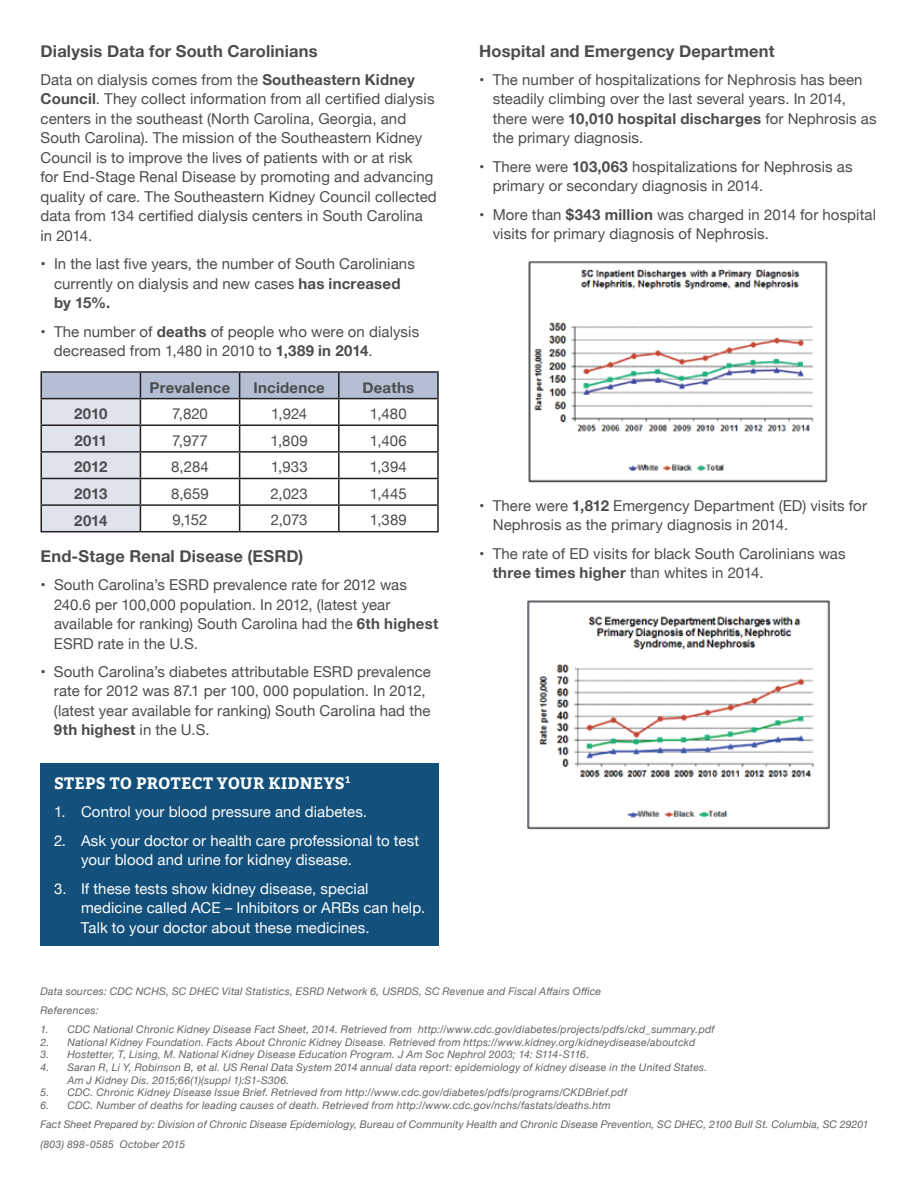
<style>
.page{position:relative;width:918px;height:1188px;background:#fff}
.page>*{position:absolute;margin:0;border:0;box-sizing:border-box;transform-origin:0 0}
.t1{font:700 16.5px "Helvetica Neue";letter-spacing:.01em;color:#4b4c4d}
.t2{font:700 16.5px "Bitter";letter-spacing:.02em;color:#fff}
.t3{font:15px/19.5px "Helvetica Neue";letter-spacing:.005em;color:#4b4c4d}
.t4{font:15px/19.5px "Helvetica Neue";letter-spacing:.005em;color:#fff}
.t5{font:700 15px "Helvetica Neue";letter-spacing:.015em;color:#4b4c4d}
.t6{font:italic 10.5px/19.4px "Helvetica Neue";letter-spacing:.02em;color:#636366}
.s1{font-weight:700}
</style>
<div class="page">
<hr style="left:40px;top:371px;width:100px;height:2px;background:#231f20">
<hr style="left:40px;top:373px;width:2px;height:25px;background:#231f20">
<hr style="left:140px;top:371px;width:100px;height:2px;background:#231f20">
<hr style="left:240px;top:371px;width:99px;height:2px;background:#231f20">
<hr style="left:339px;top:371px;width:100px;height:2px;background:#231f20">
<hr style="left:437px;top:373px;width:2px;height:25px;background:#231f20">
<hr style="left:40px;top:398px;width:100px;height:1px;background:#231f20">
<hr style="left:40px;top:399px;width:2px;height:25px;background:#231f20">
<hr style="left:339px;top:398px;width:100px;height:1px;background:#231f20">
<hr style="left:437px;top:399px;width:2px;height:25px;background:#231f20">
<hr style="left:40px;top:424px;width:100px;height:2px;background:#231f20">
<hr style="left:40px;top:426px;width:2px;height:25px;background:#231f20">
<hr style="left:339px;top:424px;width:100px;height:2px;background:#231f20">
<hr style="left:437px;top:426px;width:2px;height:25px;background:#231f20">
<hr style="left:40px;top:451px;width:100px;height:2px;background:#231f20">
<hr style="left:40px;top:453px;width:2px;height:25px;background:#231f20">
<hr style="left:339px;top:451px;width:100px;height:2px;background:#231f20">
<hr style="left:437px;top:453px;width:2px;height:25px;background:#231f20">
<hr style="left:40px;top:478px;width:100px;height:1px;background:#231f20">
<hr style="left:40px;top:479px;width:2px;height:25px;background:#231f20">
<hr style="left:339px;top:478px;width:100px;height:1px;background:#231f20">
<hr style="left:437px;top:479px;width:2px;height:25px;background:#231f20">
<hr style="left:40px;top:504px;width:100px;height:2px;background:#231f20">
<hr style="left:40px;top:506px;width:2px;height:25px;background:#231f20">
<svg style="left:41px;top:372px;width:397px;height:159px"></svg>
<hr style="left:339px;top:504px;width:100px;height:2px;background:#231f20">
<hr style="left:338px;top:506px;width:2px;height:25px;background:#231f20">
<hr style="left:437px;top:506px;width:2px;height:25px;background:#231f20">
<hr style="left:40px;top:531px;width:100px;height:1px;background:#231f20">
<hr style="left:140px;top:531px;width:100px;height:1px;background:#231f20">
<hr style="left:240px;top:531px;width:99px;height:1px;background:#231f20">
<hr style="left:339px;top:531px;width:100px;height:1px;background:#231f20">
<img style="left:528px;top:261px;width:300px;height:222px">
<img style="left:527px;top:600px;width:303px;height:230px">
<div style="left:40px;top:764px;width:399px;height:182px;background:#13507b"></div>
<p class="t1" style="left:40px;top:38px;width:279px">Dialysis Data for South Carolinians</p>
<p class="t3" style="left:40px;top:71px;width:398px">Data on dialysis comes from the <span class="s1">Southeastern Kidney Council</span>. They collect information from all certified dialysis centers in the southeast (North Carolina, Georgia, and South Carolina). The mission of the Southeastern Kidney Council is to improve the lives of patients with or at risk<br>for End-Stage Renal Disease by promoting and advancing quality of care. The Southeastern Kidney Council collected data from 134 certified dialysis centers in South Carolina in 2014.</p>
<p class="t3" style="left:54px;top:255px;width:362px;text-indent:-14px">• In the last five years, the number of South Carolinians currently on dialysis and new cases <span class="s1">has increased by 15%.</span></p>
<p class="t3" style="left:54px;top:323px;width:367px;text-indent:-13px">• The number of <span class="s1">deaths</span> of people who were on dialysis decreased from 1,480 in 2010 to <span class="s1">1,389 in 2014</span>.</p>
<p class="t5" style="left:150px;top:375px;width:82px">Prevalence</p>
<p class="t5" style="left:254px;top:375px;width:73px">Incidence</p>
<p class="t5" style="left:363px;top:375px;width:53px">Deaths</p>
<p class="t5" style="left:74px;top:402px;width:35px">2010</p>
<p class="t3" style="left:172px;top:405px;width:37px">7,820</p>
<p class="t3" style="left:271px;top:405px;width:38px">1,924</p>
<p class="t3" style="left:370px;top:405px;width:38px">1,480</p>
<p class="t5" style="left:74px;top:429px;width:34px">2011</p>
<p class="t3" style="left:172px;top:431px;width:37px">7,977</p>
<p class="t3" style="left:271px;top:431px;width:39px">1,809</p>
<p class="t3" style="left:370px;top:431px;width:38px">1,406</p>
<p class="t5" style="left:74px;top:455px;width:35px">2012</p>
<p class="t3" style="left:171px;top:458px;width:39px">8,284</p>
<p class="t3" style="left:271px;top:458px;width:38px">1,933</p>
<p class="t3" style="left:370px;top:458px;width:38px">1,394</p>
<p class="t5" style="left:74px;top:482px;width:35px">2013</p>
<p class="t3" style="left:171px;top:485px;width:39px">8,659</p>
<p class="t3" style="left:271px;top:485px;width:39px">2,023</p>
<p class="t3" style="left:370px;top:485px;width:38px">1,445</p>
<p class="t5" style="left:74px;top:509px;width:35px">2014</p>
<p class="t3" style="left:172px;top:511px;width:37px">9,152</p>
<p class="t3" style="left:271px;top:511px;width:38px">2,073</p>
<p class="t3" style="left:370px;top:511px;width:38px">1,389</p>
<p class="t1" style="left:40px;top:543px;width:264px">End-Stage Renal Disease (ESRD)</p>
<p class="t3" style="left:54px;top:576px;width:386px;text-indent:-13px">• South Carolina’s ESRD prevalence rate for 2012 was 240.6 per 100,000 population. In 2012, (latest year available for ranking) South Carolina had the <span class="s1">6th highest </span>ESRD rate in the U.S.</p>
<p class="t3" style="left:54px;top:663px;width:379px;text-indent:-14px">• South Carolina’s diabetes attributable ESRD prevalence rate for 2012 was 87.1 per 100, 000 population. In 2012, (latest year available for ranking) South Carolina had the <span class="s1">9th highest</span> in the U.S.</p>
<p class="t2" style="left:54px;top:773px;width:298px">STEPS TO PROTECT YOUR KIDNEYS<sup>1</sup></p>
<p class="t4" style="left:54px;top:803px;width:315px">1. Control your blood pressure and diabetes.</p>
<p class="t4" style="left:81px;top:831px;width:340px;text-indent:-27px">2. Ask your doctor or health care professional to test your blood and urine for kidney disease.</p>
<p class="t4" style="left:81px;top:879px;width:346px;text-indent:-27px">3. If these tests show kidney disease, special medicine called ACE – Inhibitors or ARBs can help.<br>Talk to your doctor about these medicines.</p>
<p class="t1" style="left:479px;top:38px;width:297px">Hospital and Emergency Department</p>
<p class="t3" style="left:493px;top:71px;width:385px;text-indent:-14px">• The number of hospitalizations for Nephrosis has been steadily climbing over the last several years. In 2014, there were <span class="s1">10,010 hospital discharges</span> for Nephrosis as the primary diagnosis.</p>
<p class="t3" style="left:493px;top:158px;width:361px;text-indent:-14px">• There were <span class="s1">103,063</span> hospitalizations for Nephrosis as primary or secondary diagnosis in 2014.</p>
<p class="t3" style="left:493px;top:206px;width:385px;text-indent:-14px">• More than <span class="s1">$343 million</span> was charged in 2014 for hospital visits for primary diagnosis of Nephrosis.</p>
<p class="t3" style="left:493px;top:497px;width:376px;text-indent:-14px">• There were <span class="s1">1,812</span> Emergency Department (ED) visits for<br>Nephrosis as the primary diagnosis in 2014.</p>
<p class="t3" style="left:493px;top:545px;width:354px;text-indent:-14px">• The rate of ED visits for black South Carolinians was <span class="s1">three times higher</span> than whites in 2014.</p>
<p class="t6" style="left:40px;top:982px;width:562px">Data sources: CDC NCHS, SC DHEC Vital Statistics, ESRD Network 6, USRDS, SC Revenue and Fiscal Affairs Office<br>References:</p>
<p class="t6" style="left:40px;top:1020px;width:676px">1. CDC National Chronic Kidney Disease Fact Sheet, 2014. Retrieved from http://www.cdc.gov/diabetes/projects/pdfs/ckd_summary.pdf</p>
<p class="t6" style="left:40px;top:1033px;width:656px">2. National Kidney Foundation. Facts About Chronic Kidney Disease. Retrieved from https://www.kidney.org/kidneydisease/aboutckd</p>
<p class="t6" style="left:40px;top:1046px;width:550px">3. Hostetter, T, Lising, M. National Kidney Disease Education Program. J Am Soc Nephrol 2003; 14: S114-S116.</p>
<p class="t6" style="left:67px;top:1062px;width:642px;line-height:12.6px;text-indent:-27px">4. Saran R, Li Y, Robinson B, et al. US Renal Data System 2014 annual data report: epidemiology of kidney disease in the United States.<br>Am J Kidney Dis. 2015;66(1)(suppl 1):S1-S306.</p>
<p class="t6" style="left:40px;top:1083px;width:588px">5. CDC. Chronic Kidney Disease Issue Brief. Retrieved from http://www.cdc.gov/diabetes/pdfs/programs/CKDBrief.pdf</p>
<p class="t6" style="left:40px;top:1096px;width:830px">6. CDC. Number of deaths for leading causes of death. Retrieved from http://www.cdc.gov/nchs/fastats/deaths.htm<br>Fact Sheet Prepared by: Division of Chronic Disease Epidemiology, Bureau of Community Health and Chronic Disease Prevention, SC DHEC, 2100 Bull St. Columbia, SC 29201 (803) 898-0585 October 2015</p>
</div>
